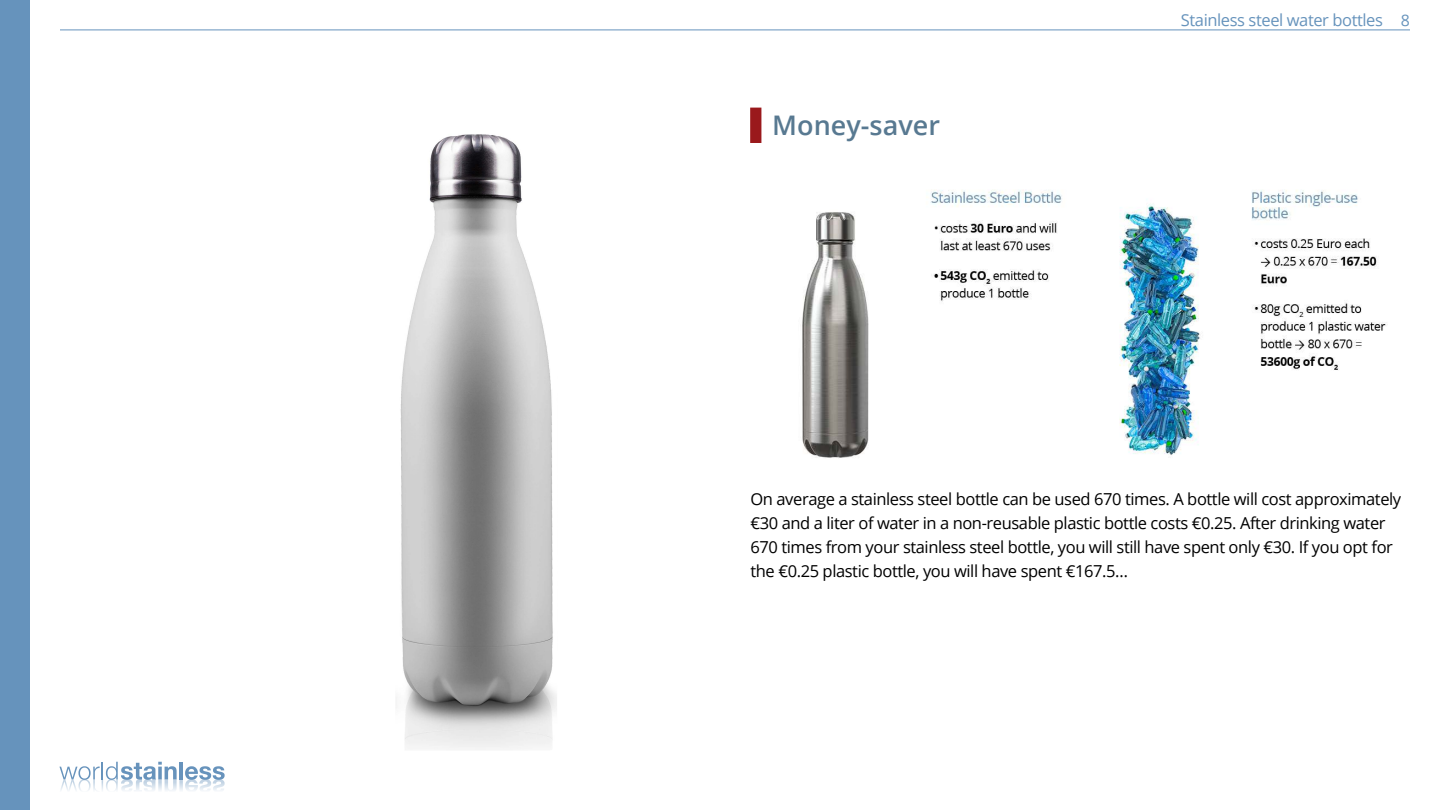
<style>
.page{position:relative;width:1440px;height:810px;background:#fff}
.page>*{position:absolute;margin:0;border:0;box-sizing:border-box;transform-origin:0 0}
.t1{font:600 27px "Open Sans";color:#587991}
.t2{font:16.5px/24px "Open Sans";letter-spacing:-.025em;color:#000}
.t3{font:16.5px "Open Sans";letter-spacing:-.025em;color:#6693bc}
.s1{font-size:15.9px}
</style>
<div class="page">
<svg style="left:59px;top:762px;width:166px;height:29px"></svg>
<div style="left:0;top:0;width:30px;height:810px;background:#6693bc"></div>
<hr style="left:60px;top:30px;width:1350px;height:1px;background:#6693bc">
<div style="left:750px;top:108px;width:11px;height:35px;background:#9a191c"></div>
<img style="left:396px;top:134px;width:161px;height:616px">
<img style="left:802px;top:190px;width:586px;height:268px">
<h1 class="t1" style="left:772px;top:107px;width:169px">Money-saver</h1>
<p class="t3" style="left:1181px;top:8px;width:231px">Stainless steel water bottles <span class="s1">8</span></p>
<p class="t2" style="left:751px;top:487px;width:652px">On average a stainless steel bottle can be used 670 times. A bottle will cost approximately €30 and a liter of water in a non-reusable plastic bottle costs €0.25. After drinking water 670 times from your stainless steel bottle, you will still have spent only €30. If you opt for the €0.25 plastic bottle, you will have spent €167.5…</p>
</div>
